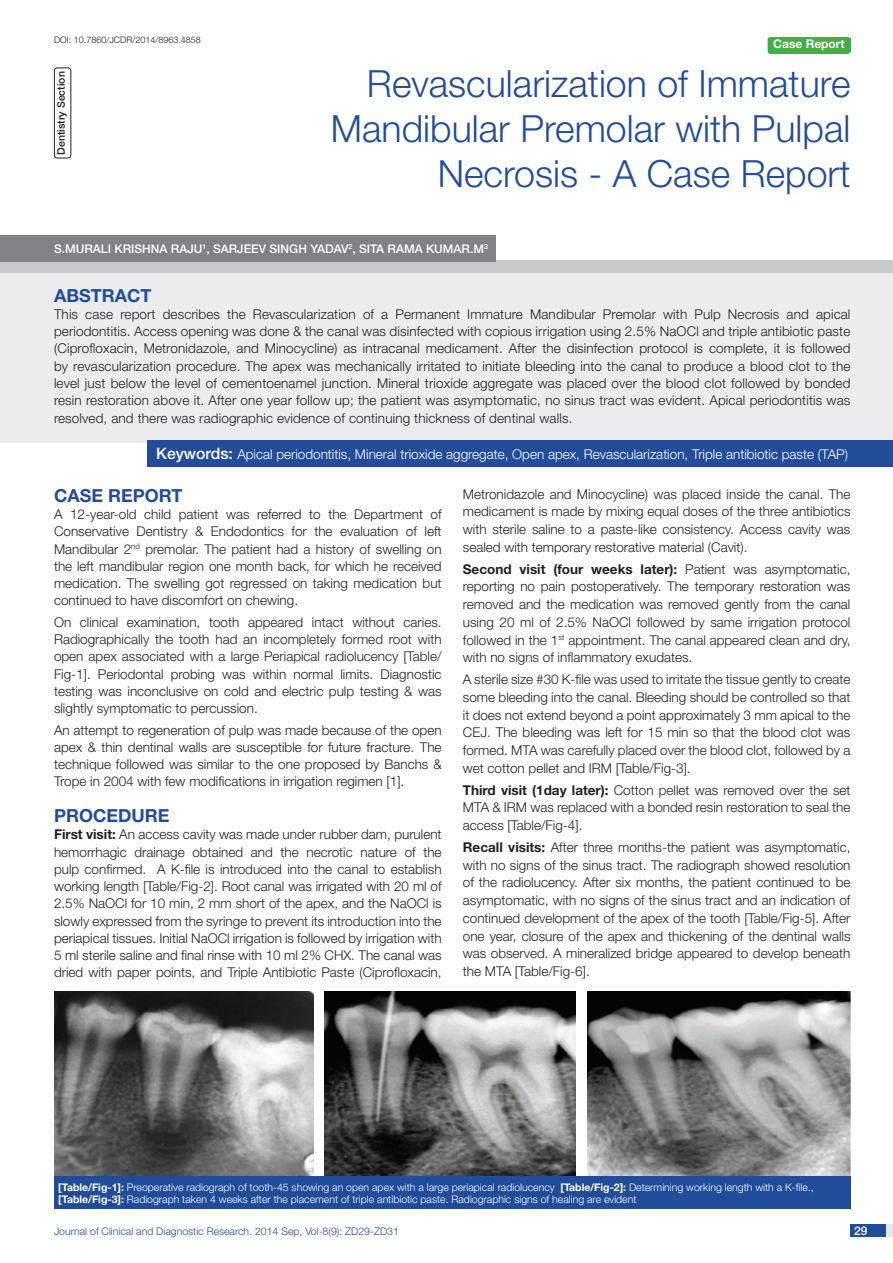
<style>
.page{position:relative;width:893px;height:1263px;background:#fff}
.page>*{position:absolute;margin:0;border:0;box-sizing:border-box;transform-origin:0 0}
.t1{font:300 37.5px/45px "Helvetica Neue";color:#214c99;text-align:right}
.Heading{font:700 18px "Helvetica Neue";color:#214c99}
.Abstract_head{font:700 18px "Helvetica Neue";color:#214c99}
.Body_text{font:300 13.5px/17.2px "Helvetica Neue";color:#231f20;text-align:justify}
.t2{font:300 13.5px "Helvetica Neue";color:#fff}
.Author{font:500 12px "Helvetica Neue";color:#fff}
.t3{font:700 12px "Helvetica Neue";color:#fff}
.Table_text{font:300 10.5px "Helvetica Neue";color:#fff}
.t4{font:300 10.5px "Helvetica Neue";color:#214c99}
.t5{font:500 10.5px "Helvetica Neue";color:#231f20}
.DOI{font:300 9px "Helvetica Neue";color:#231f20}
.s1{color:#244d99}
.s2{font-weight:500;font-size:15.75px}
.s3{font-weight:700}
</style>
<div class="page">
<div style="left:850px;top:1224px;width:43px;height:13px;background:#e6e7e9"></div>
<div style="left:850px;top:1224px;width:35px;height:13px;background:#214c99"></div>
<div style="left:768px;top:37px;width:82px;height:17px;background:#40ae49;border-radius:3px"></div>
<div style="left:767px;top:39px;width:83px;height:13px;background:#40ae49"></div>
<div style="left:0;top:273px;width:893px;height:169px;background:#ececee"></div>
<div style="left:0;top:261px;width:893px;height:12px;background:#c7c8ca"></div>
<div style="left:148px;top:441px;width:745px;height:26px;background:#244d99"></div>
<div style="left:0;top:235px;width:495px;height:27px;background:#808285"></div>
<div style="left:54px;top:68px;width:17px;height:90px;border:1px solid #231f20;border-radius:3px"></div>
<img style="left:54px;top:991px;width:259px;height:185px">
<img style="left:324px;top:991px;width:251px;height:185px">
<img style="left:588px;top:991px;width:262px;height:185px">
<div style="left:54px;top:1176px;width:796px;height:33px;background:#214c99"></div>
<p class="DOI" style="left:54px;top:35px;width:148px">DOI: 10.7860/JCDR/2014/8963.4858</p>
<p class="t3" style="left:773px;top:37px;width:73px">Case Report</p>
<p class="t5" style="left:55px;top:155px;width:85px;rotate:-90deg">DENTISTRY SECTION</p>
<p class="t1" style="left:367px;top:60px;width:485px">Revascularization of Immature</p>
<p class="t1" style="left:331px;top:105px;width:521px">Mandibular Premolar with Pulpal<br>Necrosis - A Case Report</p>
<p class="Author" style="left:54px;top:242px;width:176px">S.MURALI KRISHNA RAJU<sup>1</sup>, SARJ</p>
<p class="Author" style="left:244px;top:242px;width:83px">EEV SINGH YADA</p>
<p class="Author" style="left:341px;top:242px;width:65px">V<sup>2</sup>, SITA RAMA</p>
<p class="Author" style="left:426px;top:242px;width:18px">KUMAR</p>
<p class="Author" style="left:470px;top:242px;width:19px">.M<sup>3</sup></p>
<p class="Abstract_head" style="left:54px;top:284px;width:98px">ABST<span class="s1">RAC</span>T</p>
<p class="Body_text" style="left:54px;top:305px;width:798px">This case report describes the Revascularization of a Permanent Immature Mandibular Premolar with Pulp Necrosis and apical periodontitis. Access opening was done &amp; the canal was disinfected with copious irrigation using 2.5% NaOCl and triple antibiotic paste (Ciprofloxacin, Metronidazole, and Minocycline) as intracanal medicament. After the disinfection protocol is complete, it is followed by revascularization procedure. The apex was mechanically irritated to initiate bleeding into the canal to produce a blood clot to the level just below the level of cementoenamel junction. Mineral trioxide aggregate was placed over the blood clot followed by bonded resin restoration above it. After one year follow up; the patient was asymptomatic, no sinus tract was evident. Apical periodontitis was resolved, and there was radiographic evidence of continuing thickness of dentinal walls.</p>
<p class="t2" style="left:156px;top:446px;width:693px"><span class="s2">KEYWORDS:</span> Apical periodontitis, Mineral trioxide aggregate, Open apex, Revascularization, Triple antibiotic paste (Tap)</p>
<p class="Heading" style="left:54px;top:484px;width:130px">Case report</p>
<p class="Body_text" style="left:54px;top:505px;width:389px">A 12-year-old child patient was referred to the Department of Conservative Dentistry &amp; Endodontics for the evaluation of left Mandibular 2<sup>nd</sup> premolar. The patient had a history of swelling on the left mandibular region one month back, for which he received medication. The swelling got regressed on taking medication but continued to have discomfort on chewing.</p>
<p class="Body_text" style="left:54px;top:613px;width:389px">On clinical examination, tooth appeared intact without caries.<br>Radiographically the tooth had an incompletely formed root with open apex associated with a large Periapical radiolucency [Table/ Fig-1]. Periodontal probing was within normal limits. Diagnostic testing was inconclusive on cold and electric pulp testing &amp; was slightly symptomatic to percussion.</p>
<p class="Body_text" style="left:54px;top:721px;width:389px">An attempt to regeneration of pulp was made because of the open apex &amp; thin dentinal walls are susceptible for future fracture. The technique followed was similar to the one proposed by Banchs &amp; Trope in 2004 with few modifications in irrigation regimen [1].</p>
<p class="Heading" style="left:54px;top:805px;width:117px">Procedure</p>
<p class="Body_text" style="left:54px;top:826px;width:389px"><span class="s3">First visit:</span> An access cavity was made under rubber dam, purulent hemorrhagic drainage obtained and the necrotic nature of the pulp confirmed. A K-file is introduced into the canal to establish working length [Table/Fig-2]. Root canal was irrigated with 20 ml of 2.5% NaOCl for 10 min, 2 mm short of the apex, and the NaOCl is slowly expressed from the syringe to prevent its introduction into the periapical tissues. Initial NaOCl irrigation is followed by irrigation with 5 ml sterile saline and final rinse with 10 ml 2% CHX. The canal was dried with paper points, and Triple Antibiotic Paste (Ciprofloxacin,</p>
<p class="Body_text" style="left:463px;top:485px;width:389px;line-height:17.7px">Metronidazole and Minocycline) was placed inside the canal. The medicament is made by mixing equal doses of the three antibiotics with sterile saline to a paste-like consistency. Access cavity was sealed with temporary restorative material (Cavit).</p>
<p class="Body_text" style="left:463px;top:560px;width:389px;line-height:17.7px"><span class="s3">Second visit (four weeks later):</span> Patient was asymptomatic, reporting no pain postoperatively. The temporary restoration was removed and the medication was removed gently from the canal using 20 ml of 2.5% NaOCl followed by same irrigation protocol followed in the 1<sup>st</sup> appointment. The canal appeared clean and dry, with no signs of inflammatory exudates.</p>
<p class="Body_text" style="left:463px;top:670px;width:389px;line-height:17.7px">A sterile size #30 K-file was used to irritate the tissue gently to create some bleeding into the canal. Bleeding should be controlled so that it does not extend beyond a point approximately 3 mm apical to the CEJ. The bleeding was left for 15 min so that the blood clot was formed. MTA was carefully placed over the blood clot, followed by a wet cotton pellet and IRM [Table/Fig-3].</p>
<p class="Body_text" style="left:463px;top:781px;width:389px;line-height:17.7px"><span class="s3">Third visit (1day later):</span> Cotton pellet was removed over the set MTA &amp; IRM was replaced with a bonded resin restoration to seal the access [Table/Fig-4].</p>
<p class="Body_text" style="left:463px;top:838px;width:389px;line-height:17.7px"><span class="s3">Recall visits:</span> After three months-the patient was asymptomatic, with no signs of the sinus tract. The radiograph showed resolution of the radiolucency. After six months, the patient continued to be asymptomatic, with no signs of the sinus tract and an indication of continued development of the apex of the tooth [Table/Fig-5]. After one year, closure of the apex and thickening of the dentinal walls was observed. A mineralized bridge appeared to develop beneath the MTA [Table/Fig-6].</p>
<p class="Table_text" style="left:58px;top:1180px;width:757px"><span class="s3">[Table/Fig-1]:</span> Preoperative radiograph of tooth-45 showing an open apex with a large periapical radiolucency <span class="s3">[Table/Fig-2]:</span> Determining working length with a K-file.,</p>
<p class="Table_text" style="left:58px;top:1193px;width:580px"><span class="s3">[Table/Fig-3]:</span> Radiograph taken 4 weeks after the placement of triple antibiotic paste. Radiographic signs of healing are evident</p>
<p class="t4" style="left:54px;top:1225px;width:346px">Journal of Clinical and Diagnostic Research. 2014 Sep, Vol-8(9): ZD29-ZD31</p>
<p class="Author" style="left:854px;top:1223px;width:15px">29</p>
</div>
